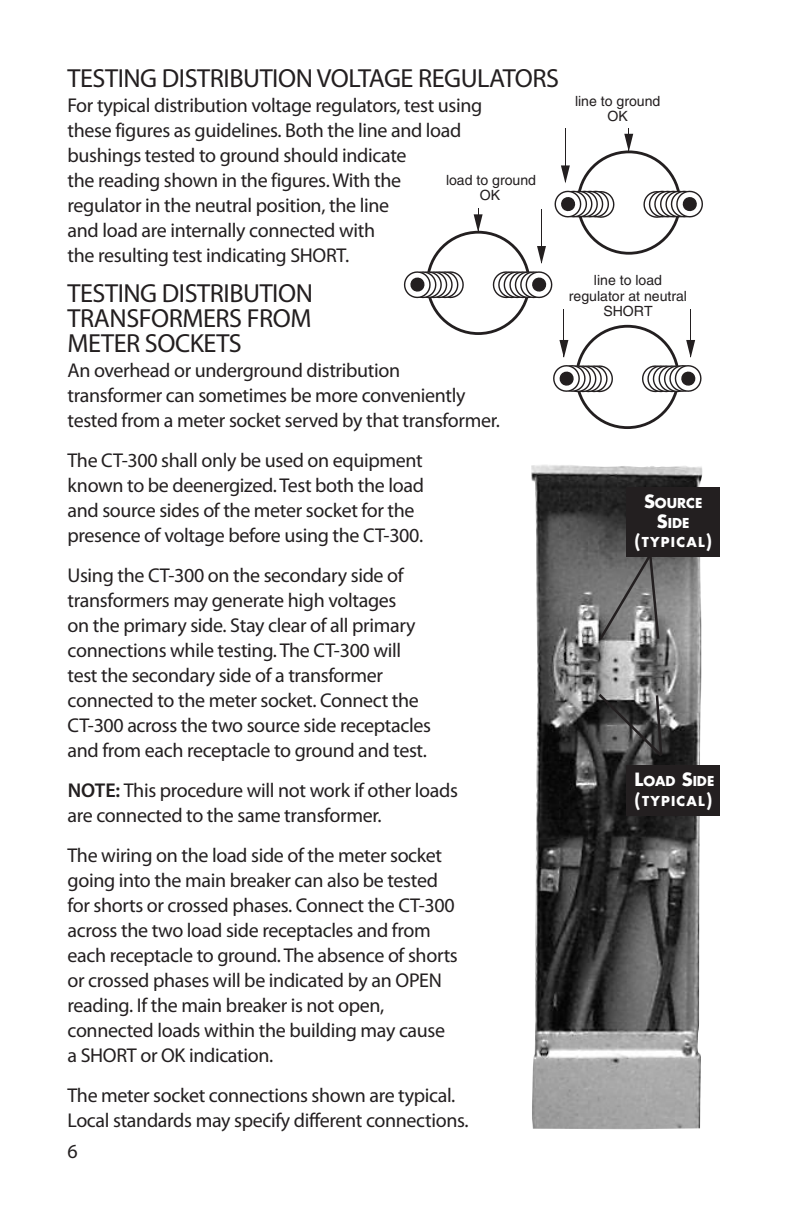
<style>
.page{position:relative;width:788px;height:1215px;background:#fff}
.page>*{position:absolute;margin:0;border:0;box-sizing:border-box;transform-origin:0 0}
.t1{font:26.25px/25px "Myriad Pro";letter-spacing:-.015em;color:#231f20;text-align:justify}
.t2{font:20px/25px "Myriad Pro";letter-spacing:-.015em;color:#231f20}
.t3{font:14px/15.5px "Helvetica";color:#231f20;text-align:center}
.t4{font:700 13.25px/19.8px "Futura";letter-spacing:.045em;color:#fff;text-align:center}
.t5{font:700 13.25px/19.8px "Futura";letter-spacing:.09em;color:#fff}
.s1{font-weight:600}
.s2{font-size:17.75px}
</style>
<div class="page">
<img style="left:531px;top:465px;width:172px;height:664px">
<div style="left:626px;top:765px;width:93px;height:51px;background:#231f20"></div>
<div style="left:626px;top:487px;width:93px;height:70px;background:#231f20"></div>
<svg style="left:596px;top:691px;width:68px;height:68px;background:#545354"></svg>
<svg style="left:597px;top:551px;width:63px;height:91px;background:#757575"></svg>
<div style="left:426px;top:231px;width:104px;height:104px;border:3px solid #231f20;border-radius:50%"></div>
<svg style="left:404px;top:269px;width:60px;height:31px"></svg>
<hr style="left:541px;top:209px;width:1px;height:54px;background:#231f20">
<svg style="left:473px;top:209px;width:9px;height:23px"></svg>
<svg style="left:492px;top:246px;width:60px;height:53px"></svg>
<div style="left:575px;top:325px;width:104px;height:104px;border:3px solid #231f20;border-radius:50%"></div>
<hr style="left:563px;top:309px;width:1px;height:48px;background:#231f20">
<svg style="left:553px;top:340px;width:60px;height:54px"></svg>
<hr style="left:690px;top:309px;width:1px;height:48px;background:#231f20">
<svg style="left:642px;top:340px;width:59px;height:53px"></svg>
<svg style="left:554px;top:189px;width:61px;height:31px"></svg>
<hr style="left:565px;top:128px;width:1px;height:54px;background:#231f20">
<svg style="left:561px;top:165px;width:9px;height:18px"></svg>
<svg style="left:624px;top:128px;width:9px;height:24px"></svg>
<svg style="left:643px;top:188px;width:60px;height:31px"></svg>
<h1 class="t1" style="left:68px;top:68px;width:493px">TESTING DISTRIBUTION VOLTAGE REGULATORS</h1>
<p class="t2" style="left:67px;top:95px;width:416px">For typical distribution voltage regulators, test using these figures as guidelines. Both the line and load bushings tested to ground should indicate<br>the reading shown in the figures. With the<br>regulator in the neutral position, the line<br>and load are internally connected with<br>the resulting test indicating SHORT.</p>
<h1 class="t1" style="left:67px;top:283px;width:247px">TESTING DISTRIBUTION TRANSFORMERS FROM METER SOCKETS</h1>
<p class="t2" style="left:67px;top:360px;width:434px">An overhead or underground distribution<br>transformer can sometimes be more conveniently tested from a meter socket served by that transformer.</p>
<p class="t2" style="left:67px;top:450px;width:358px">The CT-300 shall only be used on equipment known to be deenergized. Test both the load and source sides of the meter socket for the presence of voltage before using the CT-300.</p>
<p class="t2" style="left:67px;top:565px;width:365px">Using the CT-300 on the secondary side of transformers may generate high voltages<br>on the primary side. Stay clear of all primary connections while testing. The CT-300 will test the secondary side of a transformer connected to the meter socket. Connect the CT-300 across the two source side receptacles and from each receptacle to ground and test.</p>
<p class="t2" style="left:67px;top:780px;width:392px"><span class="s1">NOTE:</span> This procedure will not work if other loads are connected to the same transformer.</p>
<p class="t2" style="left:67px;top:845px;width:392px">The wiring on the load side of the meter socket going into the main breaker can also be tested for shorts or crossed phases. Connect the CT-300 across the two load side receptacles and from each receptacle to ground. The absence of shorts or crossed phases will be indicated by an OPEN reading. If the main breaker is not open, connected loads within the building may cause a SHORT or OK indication.</p>
<p class="t2" style="left:67px;top:1085px;width:402px">The meter socket connections shown are typical.<br>Local standards may specify different connections.</p>
<p class="t3" style="left:446px;top:174px;width:91px">load to ground<br>OK</p>
<p class="t2" style="left:68px;top:1141px;width:12px">6</p>
<p class="t3" style="left:575px;top:94px;width:87px">line to ground<br>OK</p>
<p class="t3" style="left:569px;top:274px;width:120px">line to load regulator at neutral<br>SHORT</p>
<p class="t4" style="left:634px;top:494px;width:79px"><span class="s2">S</span>OURCE<br><span class="s2">S</span>IDE <span class="s2">(</span>TYPICAL<span class="s2">)</span></p>
<p class="t5" style="left:634px;top:772px;width:81px"><span class="s2">L</span>OAD <span class="s2">S</span>IDE <span class="s2">(</span>TYPICAL<span class="s2">)</span></p>
</div>
